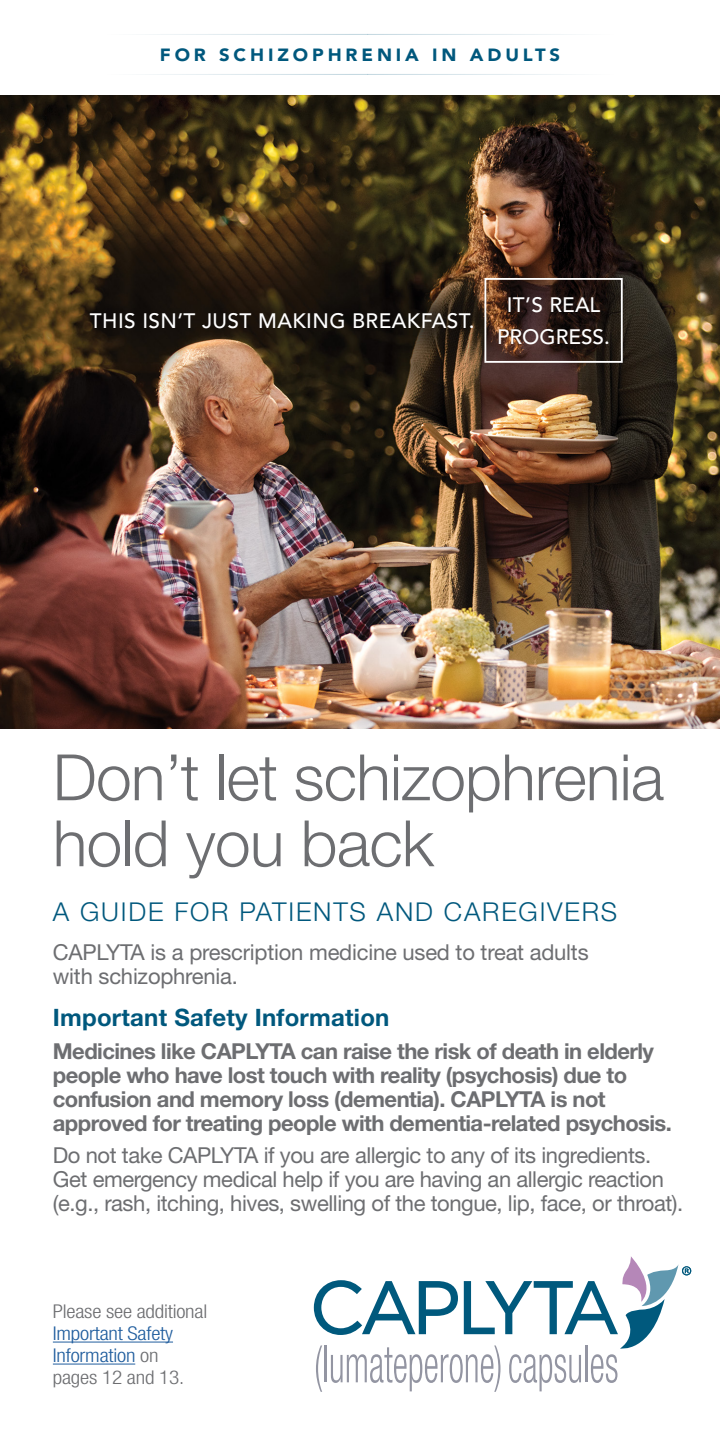
<style>
.page{position:relative;width:720px;height:1440px;background:#fff}
.page>*{position:absolute;margin:0;border:0;box-sizing:border-box;transform-origin:0 0}
.t1{font:300 64px/66px "Helvetica Neue LT Std";letter-spacing:-.01em;color:#6d6e71}
.t2{font:300 26px "Helvetica Neue LT Std";letter-spacing:.07em;color:#00587d}
.t3{font:700 24px "Helvetica Neue LT Std";letter-spacing:.01em;color:#00587d}
.t4{font:22px/24px "Helvetica Neue LT Std";letter-spacing:-.02em;color:#6d6e71}
.t5{font:700 22px/24px "Helvetica Neue LT Std";letter-spacing:-.025em;color:#6d6e71}
.t6{font:500 20.8px "Avenir LT Std";letter-spacing:.02em;color:#fff}
.t7{font:500 20.8px/32px "Avenir LT Std";color:#fff;text-align:center}
.t8{font:300 condensed 19px/22px "Helvetica Neue LT Std";letter-spacing:-.01em;color:#215e9e;scale:1.12 1}
.t9{font:300 condensed 19px "Helvetica Neue LT Std";letter-spacing:-.01em;color:#6d6e71;scale:1.12 1}
.t10{font:900 17.6px "Avenir LT Std";letter-spacing:.21em;color:#00587d;scale:1.05 1}
.s1{color:#6d6e71}
</style>
<div class="page">
<img style="left:0;top:95px;width:720px;height:633px">
<hr style="left:102px;top:34px;width:266px;height:1px;background:#00587d">
<hr style="left:368px;top:34px;width:250px;height:1px;background:#00587d">
<hr style="left:102px;top:74px;width:266px;height:1px;background:#00587d">
<hr style="left:368px;top:74px;width:250px;height:1px;background:#00587d">
<hr style="left:53px;top:1342px;width:120px;height:1px;background:#215e9e">
<hr style="left:53px;top:1364px;width:82px;height:1px;background:#215e9e">
<div style="left:484px;top:278px;width:139px;height:85px;border:2px solid #fff"></div>
<svg style="left:314px;top:1256px;width:377px;height:136px"></svg>
<p class="t10" style="left:160px;top:44px;width:383px">FOR SCHIZOPHRENIA IN ADULTS</p>
<p class="t6" style="left:90px;top:309px;width:386px">THIS ISN’T JUST MAKING BREAKFAST.</p>
<p class="t7" style="left:497px;top:290px;width:114px">IT’S REAL<br>PROGRESS.</p>
<h1 class="t1" style="left:53px;top:743px;width:613px">Don’t let schizophrenia hold you back</h1>
<p class="t2" style="left:53px;top:896px;width:566px">A GUIDE FOR PATIENTS AND CAREGIVERS</p>
<p class="t4" style="left:53px;top:940px;width:537px">CAPLYTA is a prescription medicine used to treat adults with schizophrenia.</p>
<p class="t3" style="left:53px;top:1003px;width:338px">Important Safety Information</p>
<p class="t5" style="left:53px;top:1039px;width:621px">Medicines like CAPLYTA can raise the risk of death in elderly people who have lost touch with reality (psychosis) due to confusion and memory loss (dementia). CAPLYTA is not approved for treating people with dementia-related psychosis.</p>
<p class="t4" style="left:53px;top:1143px;width:632px">Do not take CAPLYTA if you are allergic to any of its ingredients.<br>Get emergency medical help if you are having an allergic reaction (e.g., rash, itching, hives, swelling of the tongue, lip, face, or throat).</p>
<p class="t9" style="left:53px;top:1301px;width:139px">Please see additional</p>
<p class="t8" style="left:53px;top:1322px;width:119px">Important Safety<br>Information <span class="s1">on pages 12 and 13.</span></p>
</div>
